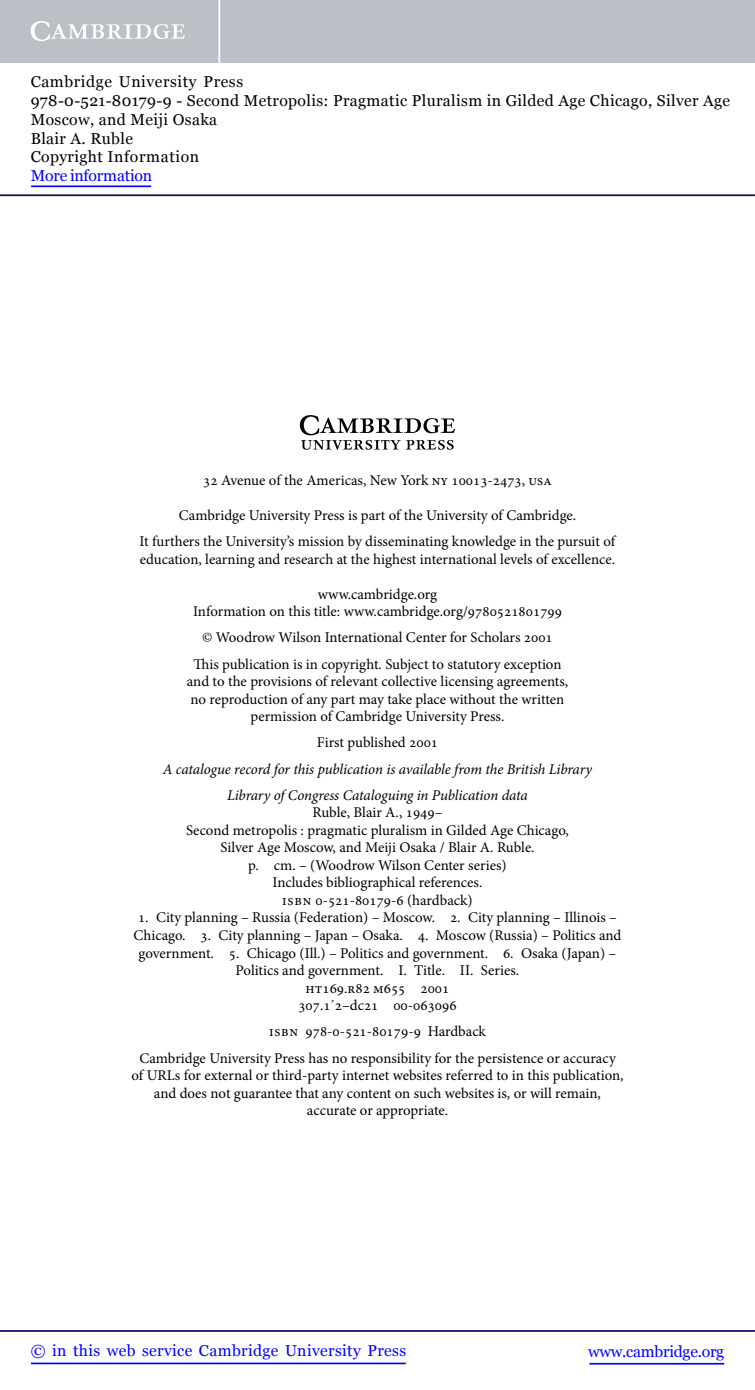
<style>
.page{position:relative;width:755px;height:1390px;background:#fff}
.page>*{position:absolute;margin:0;border:0;box-sizing:border-box;transform-origin:0 0}
.t1{font:15.75px/18.7px "Georgia";letter-spacing:.025em;color:#000}
.t2{font:15.75px "Georgia";letter-spacing:.025em;color:#00f}
.t3{font:15.75px "Georgia";letter-spacing:-.015em;color:#00f}
.t4{font:15.75px "Georgia";letter-spacing:-.01em;color:#00f}
.t5{font:14.88px/17.5px "Minion Pro";color:#000;text-align:center}
.t6{font:italic 14.88px/26.2px "Minion Pro";letter-spacing:-.01em;color:#000;text-align:center}
</style>
<div class="page">
<svg style="left:300px;top:415px;width:155px;height:35px"></svg>
<hr style="left:589px;top:1363px;width:134px;height:1px;background:#00f">
<hr style="left:0;top:1330px;width:754px;height:2px;background:#150666">
<hr style="left:31px;top:1362px;width:374px;height:2px;background:#00f">
<div style="left:0;top:0;width:754px;height:63px;background:#bac0c6"></div>
<svg style="left:31px;top:21px;width:154px;height:20px"></svg>
<hr style="left:218px;top:0;width:2px;height:63px;background:#fff">
<hr style="left:0;top:194px;width:754px;height:2px;background:#150666">
<hr style="left:31px;top:185px;width:120px;height:2px;background:#00f">
<p class="t1" style="left:31px;top:73px;width:700px">Cambridge University Press<br>978-0-521-80179-9 - Second Metropolis: Pragmatic Pluralism in Gilded Age Chicago, Silver Age Moscow, and Meiji Osaka<br>Blair A. Ruble<br>Copyright Information</p>
<p class="t4" style="left:31px;top:166px;width:123px">More information</p>
<p class="t5" style="left:203px;top:472px;width:350px">32 Avenue of the Americas, New York ny 10013-2473, usa</p>
<p class="t5" style="left:139px;top:503px;width:476px;line-height:26.2px">Cambridge University Press is part of the University of Cambridge.<br>It furthers the University’s mission by disseminating knowledge in the pursuit of</p>
<p class="t5" style="left:140px;top:551px;width:476px">education, learning and research at the highest international levels of excellence.</p>
<p class="t5" style="left:193px;top:586px;width:370px">www.cambridge.org<br>Information on this title: www.cambridge.org/9780521801799</p>
<p class="t5" style="left:193px;top:626px;width:369px;line-height:26.2px">© Woodrow Wilson International Center for Scholars 2001<br>This publication is in copyright. Subject to statutory exception</p>
<p class="t5" style="left:187px;top:674px;width:382px">and to the provisions of relevant collective licensing agreements, no reproduction of any part may take place without the written permission of Cambridge University Press.</p>
<p class="t5" style="left:317px;top:735px;width:123px">First published 2001</p>
<p class="t6" style="left:162px;top:757px;width:430px">A catalogue record for this publication is available from the British Library<br>Library of Congress Cataloguing in Publication data</p>
<p class="t5" style="left:186px;top:805px;width:384px">Ruble, Blair A., 1949–<br>Second metropolis : pragmatic pluralism in Gilded Age Chicago, Silver Age Moscow, and Meiji Osaka / Blair A. Ruble.<br>p. cm. – (Woodrow Wilson Center series)<br>Includes bibliographical references.<br>isbn 0-521-80179-6 (hardback)</p>
<p class="t5" style="left:133px;top:910px;width:489px">1. City planning – Russia (Federation) – Moscow. 2. City planning – Illinois – Chicago. 3. City planning – Japan – Osaka. 4. Moscow (Russia) – Politics and government. 5. Chicago (Ill.) – Politics and government. 6. Osaka (Japan) – Politics and government. I. Title. II. Series.<br>ht169.r82 m655 2001<br>307.1´2–dc21 00-063096</p>
<p class="t5" style="left:139px;top:1019px;width:478px;line-height:26.2px">isbn 978-0-521-80179-9 Hardback<br>Cambridge University Press has no responsibility for the persistence or accuracy</p>
<p class="t5" style="left:131px;top:1068px;width:493px">of URLs for external or third-party internet websites referred to in this publication, and does not guarantee that any content on such websites is, or will remain, accurate or appropriate.</p>
<p class="t2" style="left:31px;top:1341px;width:376px">© in this web service Cambridge University Press</p>
<p class="t3" style="left:588px;top:1341px;width:137px">www.cambridge.org</p>
</div>
